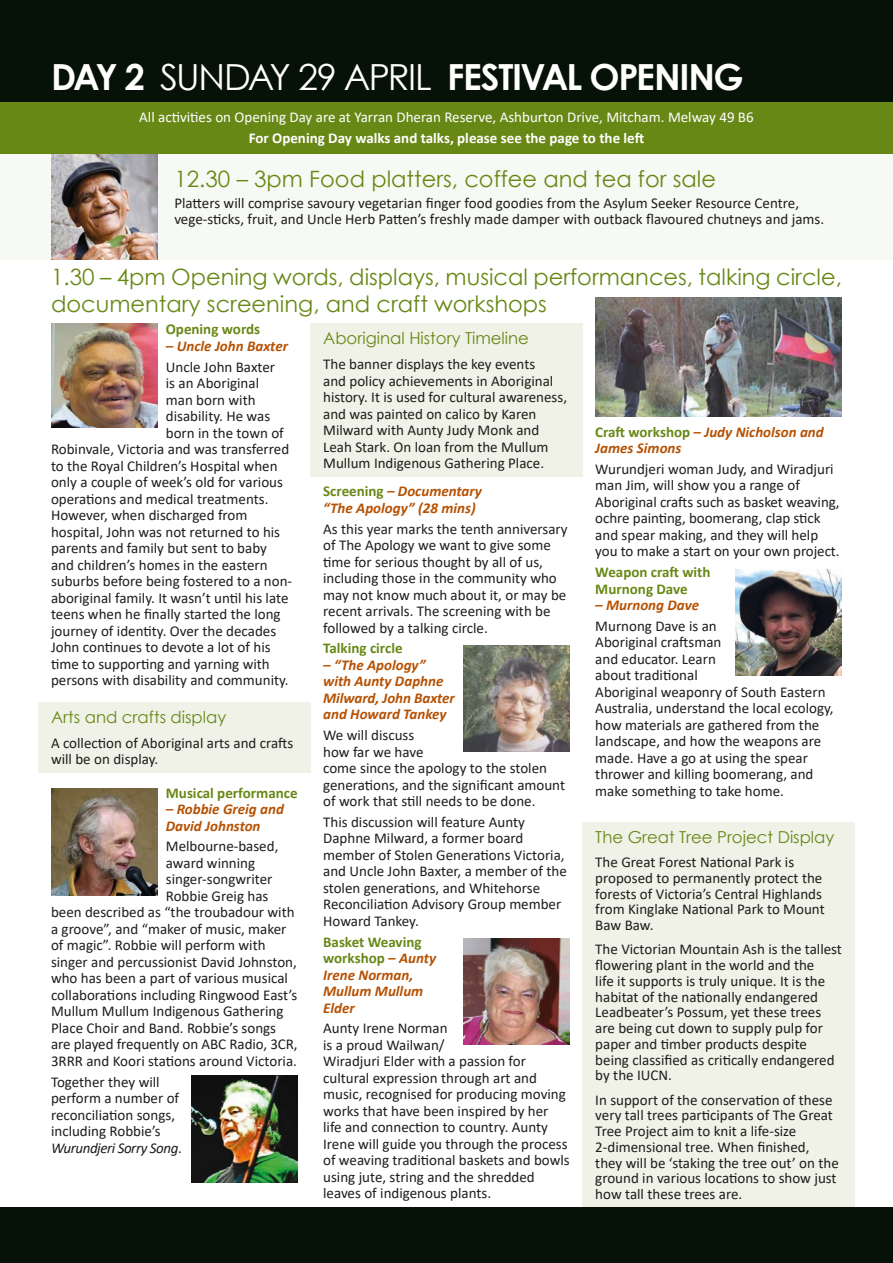
<style>
.page{position:relative;width:893px;height:1263px;background:#fff}
.page>*{position:absolute;margin:0;border:0;box-sizing:border-box;transform-origin:0 0}
.day_head{font:700 36px "Century Gothic";letter-spacing:-.04em;color:#fff}
.body_head_green{font:22.5px/27px "Century Gothic";color:#688816}
.body_text{font:16.5px "Century Gothic";color:#688816}
.body_text-2{font:15px/16.5px "Calibri";color:#1d1d1b}
.body_text-3{font:italic 700 15px/16.5px "Calibri";color:#b65103}
.body_text-4{font:15px "Calibri";color:#fff}
.body_text-5{font:700 15px/16.5px "Calibri";color:#688816}
.t1{font:700 15px "Calibri";color:#fff}
.s1{font-weight:400}
.s2{font-style:normal;color:#688816}
.s3{font-style:italic}
</style>
<div class="page">
<div style="left:0;top:153px;width:893px;height:106px;background:#f7f9f4"></div>
<div style="left:0;top:0;width:893px;height:55px;background:#061107"></div>
<div style="left:0;top:51px;width:893px;height:51px;background:#061107"></div>
<img style="left:463px;top:645px;width:107px;height:107px">
<img style="left:463px;top:939px;width:107px;height:106px">
<img style="left:736px;top:569px;width:106px;height:106px">
<div style="left:583px;top:822px;width:272px;height:386px;background:#f0f2e7"></div>
<img style="left:51px;top:789px;width:106px;height:106px">
<img style="left:191px;top:1076px;width:107px;height:106px">
<img style="left:51px;top:153px;width:106px;height:106px">
<img style="left:51px;top:323px;width:106px;height:105px">
<img style="left:595px;top:298px;width:247px;height:119px">
<div style="left:310px;top:323px;width:273px;height:154px;background:#f0f2e7"></div>
<div style="left:0;top:102px;width:893px;height:51px;background:#688816"></div>
<div style="left:38px;top:702px;width:272px;height:70px;background:#f0f2e7"></div>
<div style="left:0;top:1208px;width:893px;height:55px;background:#061107"></div>
<p class="day_head" style="left:51px;top:50px;width:694px">DAY 2 <span class="s1">SUNDAY 29 APRIL</span> FESTIVAL OPENING</p>
<p class="body_text-4" style="left:139px;top:106px;width:616px">All activities on Opening Day are at Yarran Dheran Reserve, Ashburton Drive, Mitcham. Melway 49 B6</p>
<p class="t1" style="left:249px;top:127px;width:397px">For Opening Day walks and talks, please see the page to the left</p>
<p class="body_head_green" style="left:174px;top:165px;width:543px">12.30 – 3pm Food platters, coffee and tea for sale</p>
<p class="body_text-2" style="left:174px;top:194px;width:651px">Platters will comprise savoury vegetarian finger food goodies from the Asylum Seeker Resource Centre, vege-sticks, fruit, and Uncle Herb Patten’s freshly made damper with outback flavoured chutneys and jams.</p>
<p class="body_head_green" style="left:51px;top:263px;width:792px">1.30 – 4pm Opening words, displays, musical performances, talking circle, documentary screening, and craft workshops</p>
<p class="body_text" style="left:323px;top:327px;width:207px">Aboriginal History Timeline</p>
<p class="body_text-2" style="left:323px;top:355px;width:245px">The banner displays the key events<br>and policy achievements in Aboriginal history. It is used for cultural awareness, and was painted on calico by Karen Milward with Aunty Judy Monk and Leah Stark. On loan from the Mullum Mullum Indigenous Gathering Place.</p>
<p class="body_text-5" style="left:166px;top:321px;width:96px">Opening words</p>
<p class="body_text-3" style="left:166px;top:337px;width:124px">– Uncle John Baxter</p>
<p class="body_text-2" style="left:166px;top:358px;width:111px">Uncle John Baxter</p>
<p class="body_text-2" style="left:166px;top:375px;width:95px">is an Aboriginal</p>
<p class="body_text-2" style="left:166px;top:391px;width:91px">man born with</p>
<p class="body_text-2" style="left:166px;top:408px;width:106px">disability. He was</p>
<p class="body_text-2" style="left:166px;top:424px;width:119px">born in the town of</p>
<p class="body_text-2" style="left:51px;top:441px;width:240px">Robinvale, Victoria and was transferred</p>
<p class="body_text-2" style="left:51px;top:457px;width:228px">to the Royal Children’s Hospital when</p>
<p class="body_text-2" style="left:51px;top:474px;width:233px">only a couple of week’s old for various</p>
<p class="body_text-2" style="left:51px;top:490px;width:219px">operations and medical treatments.</p>
<p class="body_text-2" style="left:51px;top:507px;width:198px">However, when discharged from</p>
<p class="body_text-2" style="left:51px;top:523px;width:231px">hospital, John was not returned to his</p>
<p class="body_text-2" style="left:51px;top:540px;width:217px">parents and family but sent to baby</p>
<p class="body_text-2" style="left:51px;top:556px;width:218px">and children’s homes in the eastern</p>
<p class="body_text-2" style="left:51px;top:573px;width:243px">suburbs before being fostered to a non-</p>
<p class="body_text-2" style="left:51px;top:589px;width:239px">aboriginal family. It wasn’t until his late</p>
<p class="body_text-2" style="left:51px;top:606px;width:231px">teens when he finally started the long</p>
<p class="body_text-2" style="left:51px;top:622px;width:227px">journey of identity. Over the decades</p>
<p class="body_text-2" style="left:51px;top:639px;width:221px">John continues to devote a lot of his</p>
<p class="body_text-2" style="left:51px;top:655px;width:220px">time to supporting and yarning with</p>
<p class="body_text-2" style="left:51px;top:672px;width:239px">persons with disability and community.</p>
<p class="body_text-3" style="left:595px;top:423px;width:230px"><span class="s2">Craft workshop</span> – Judy Nicholson and<br>James Simons</p>
<p class="body_text-2" style="left:595px;top:460px;width:246px">Wurundjeri woman Judy, and Wiradjuri man Jim, will show you a range of Aboriginal crafts such as basket weaving, ochre painting, boomerang, clap stick and spear making, and they will help you to make a start on your own project.</p>
<p class="body_text-5" style="left:595px;top:564px;width:117px">Weapon craft with<br>Murnong Dave</p>
<p class="body_text-3" style="left:595px;top:596px;width:105px">– Murnong Dave</p>
<p class="body_text-2" style="left:595px;top:617px;width:240px">Murnong Dave is an<br>Aboriginal craftsman<br>and educator. Learn<br>about traditional<br>Aboriginal weaponry of South Eastern<br>Australia, understand the local ecology, how materials are gathered from the landscape, and how the weapons are made. Have a go at using the spear thrower and killing boomerang, and make something to take home.</p>
<p class="body_text" style="left:595px;top:825px;width:241px">The Great Tree Project Display</p>
<p class="body_text-2" style="left:595px;top:854px;width:231px;line-height:15.8px">The Great Forest National Park is proposed to permanently protect the forests of Victoria’s Central Highlands from Kinglake National Park to Mount<br>Baw Baw.</p>
<p class="body_text-2" style="left:595px;top:941px;width:248px;line-height:15.8px">The Victorian Mountain Ash is the tallest flowering plant in the world and the<br>life it supports is truly unique. It is the habitat of the nationally endangered Leadbeater’s Possum, yet these trees are being cut down to supply pulp for paper and timber products despite being classified as critically endangered by the IUCN.</p>
<p class="body_text-2" style="left:595px;top:1091px;width:245px;line-height:15.8px">In support of the conservation of these very tall trees participants of The Great Tree Project aim to knit a life-size 2-dimensional tree. When finished, they will be ‘staking the tree out’ on the ground in various locations to show just how tall these trees are.</p>
<p class="body_text-3" style="left:323px;top:483px;width:160px"><span class="s2">Screening</span> – Documentary “The Apology” (28 mins)</p>
<p class="body_text-2" style="left:323px;top:520px;width:246px">As this year marks the tenth anniversary of The Apology we want to give some time for serious thought by all of us, including those in the community who may not know much about it, or may be recent arrivals. The screening with be followed by a talking circle.</p>
<p class="body_text-5" style="left:323px;top:640px;width:81px">Talking circle</p>
<p class="body_text-3" style="left:323px;top:656px;width:133px">– “The Apology” with Aunty Daphne<br>Milward, John Baxter and Howard Tankey</p>
<p class="body_text-2" style="left:323px;top:726px;width:243px">We will discuss<br>how far we have<br>come since the apology to the stolen generations, and the significant amount of work that still needs to be done.</p>
<p class="body_text-2" style="left:323px;top:813px;width:245px">This discussion will feature Aunty Daphne Milward, a former board member of Stolen Generations Victoria, and Uncle John Baxter, a member of the stolen generations, and Whitehorse Reconciliation Advisory Group member Howard Tankey.</p>
<p class="body_text-3" style="left:323px;top:933px;width:114px"><span class="s2">Basket Weaving workshop</span> – Aunty<br>Irene Norman,<br>Mullum Mullum<br>Elder</p>
<p class="body_text-2" style="left:323px;top:1020px;width:248px">Aunty Irene Norman<br>is a proud Wailwan/<br>Wiradjuri Elder with a passion for cultural expression through art and music, recognised for producing moving works that have been inspired by her life and connection to country. Aunty Irene will guide you through the process of weaving traditional baskets and bowls using jute, string and the shredded leaves of indigenous plants.</p>
<p class="body_text" style="left:51px;top:705px;width:177px">Arts and crafts display</p>
<p class="body_text-2" style="left:51px;top:734px;width:244px">A collection of Aboriginal arts and crafts will be on display.</p>
<p class="body_text-5" style="left:166px;top:784px;width:133px">Musical performance</p>
<p class="body_text-3" style="left:166px;top:800px;width:120px">– Robbie Greig and<br>David Johnston</p>
<p class="body_text-2" style="left:166px;top:838px;width:114px">Melbourne-based,</p>
<p class="body_text-2" style="left:166px;top:854px;width:91px">award winning</p>
<p class="body_text-2" style="left:166px;top:871px;width:108px">singer-songwriter</p>
<p class="body_text-2" style="left:166px;top:887px;width:104px">Robbie Greig has</p>
<p class="body_text-2" style="left:51px;top:904px;width:245px">been described as “the troubadour with</p>
<p class="body_text-2" style="left:51px;top:920px;width:237px">a groove”, and “maker of music, maker</p>
<p class="body_text-2" style="left:51px;top:937px;width:216px">of magic”. Robbie will perform with</p>
<p class="body_text-2" style="left:51px;top:953px;width:247px">singer and percussionist David Johnston,</p>
<p class="body_text-2" style="left:51px;top:970px;width:238px">who has been a part of various musical</p>
<p class="body_text-2" style="left:51px;top:986px;width:248px">collaborations including Ringwood East’s</p>
<p class="body_text-2" style="left:51px;top:1003px;width:234px">Mullum Mullum Indigenous Gathering</p>
<p class="body_text-2" style="left:51px;top:1019px;width:227px">Place Choir and Band. Robbie’s songs</p>
<p class="body_text-2" style="left:51px;top:1036px;width:248px">are played frequently on ABC Radio, 3CR,</p>
<p class="body_text-2" style="left:51px;top:1052px;width:247px">3RRR and Koori stations around Victoria.</p>
<p class="body_text-2" style="left:51px;top:1073px;width:132px">Together they will perform a number of reconciliation songs, including Robbie’s<br><span class="s3">Wurundjeri Sorry Song</span>.</p>
</div>
